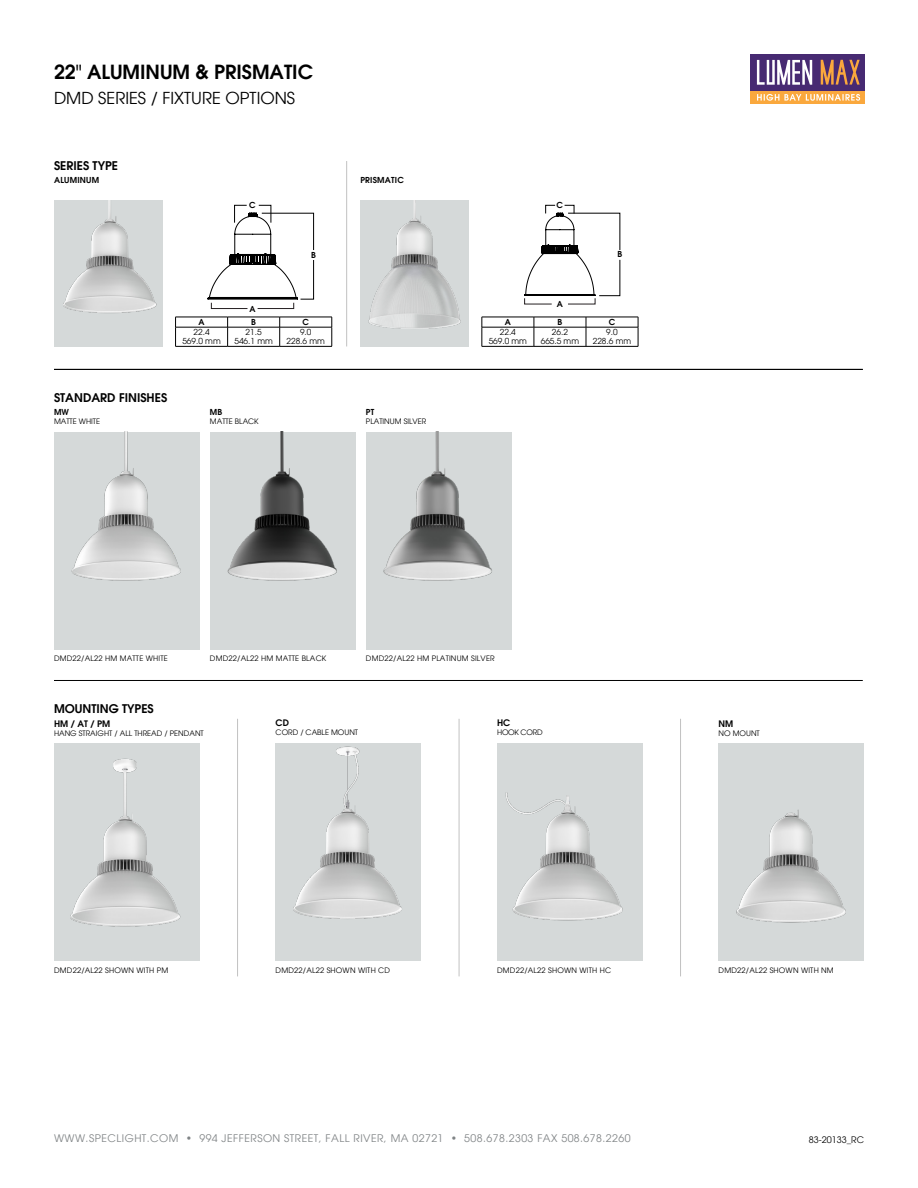
<style>
.page{position:relative;width:918px;height:1188px;background:#fff}
.page>*{position:absolute;margin:0;border:0;box-sizing:border-box;transform-origin:0 0}
.t1{font:600 19.5px "Avant Garde";color:#000}
.t2{font:16.5px "Avant Garde";color:#000}
.t3{font:600 12px "Avant Garde";color:#000}
.t4{font:10.5px "Avant Garde";letter-spacing:.045em;color:#808486}
.t5{font:600 9px "Avant Garde";color:#000}
.t6{font:9px "Avant Garde";color:#000}
.t7{font:8.25px/9px "Avant Garde";color:#000;text-align:center}
.t8{font:600 8.25px "Avant Garde";letter-spacing:.025em;color:#000}
.t9{font:7.5px "Avant Garde";letter-spacing:.025em;color:#000}
.t10{font:7.5px "Avant Garde";color:#000}
.t11{font:7.5px "Avant Garde";letter-spacing:-.03em;color:#000}
.s1{font-weight:400}
</style>
<div class="page">
<div style="left:751px;top:90px;width:114px;height:14px;background:#faa83d"></div>
<svg style="left:757px;top:94px;width:103px;height:7px"></svg>
<div style="left:751px;top:54px;width:114px;height:36px;background:#472a72"></div>
<svg style="left:757px;top:60px;width:55px;height:25px"></svg>
<svg style="left:821px;top:60px;width:39px;height:25px"></svg>
<hr style="left:54px;top:369px;width:809px;height:1px;background:#000">
<div style="left:54px;top:743px;width:146px;height:217px;background:#d5d9d9"></div>
<div style="left:276px;top:743px;width:145px;height:217px;background:#d5d9d9"></div>
<div style="left:497px;top:743px;width:146px;height:217px;background:#d5d9d9"></div>
<div style="left:719px;top:743px;width:145px;height:217px;background:#d5d9d9"></div>
<img style="left:505px;top:792px;width:118px;height:129px">
<img style="left:736px;top:809px;width:110px;height:114px">
<img style="left:293px;top:746px;width:109px;height:173px">
<img style="left:70px;top:758px;width:111px;height:169px">
<div style="left:54px;top:200px;width:108px;height:146px;background:#d5d9d9"></div>
<div style="left:360px;top:200px;width:109px;height:146px;background:#d5d9d9"></div>
<hr style="left:346px;top:161px;width:1px;height:185px;background:#000">
<img style="left:63px;top:200px;width:94px;height:113px">
<img style="left:368px;top:200px;width:93px;height:129px">
<hr style="left:175px;top:317px;width:53px;height:1px;background:#000">
<hr style="left:228px;top:317px;width:52px;height:1px;background:#000">
<hr style="left:280px;top:317px;width:52px;height:1px;background:#000">
<hr style="left:175px;top:327px;width:53px;height:1px;background:#000">
<svg style="left:175px;top:317px;width:1px;height:29px"></svg>
<hr style="left:228px;top:327px;width:52px;height:1px;background:#000">
<svg style="left:227px;top:317px;width:1px;height:29px"></svg>
<hr style="left:280px;top:327px;width:52px;height:1px;background:#000">
<svg style="left:279px;top:317px;width:1px;height:29px"></svg>
<svg style="left:332px;top:317px;width:1px;height:29px"></svg>
<hr style="left:175px;top:346px;width:53px;height:1px;background:#000">
<hr style="left:228px;top:346px;width:52px;height:1px;background:#000">
<hr style="left:280px;top:346px;width:52px;height:1px;background:#000">
<svg style="left:207px;top:205px;width:107px;height:104px"></svg>
<hr style="left:482px;top:317px;width:52px;height:1px;background:#000">
<hr style="left:534px;top:317px;width:52px;height:1px;background:#000">
<hr style="left:586px;top:317px;width:52px;height:1px;background:#000">
<hr style="left:482px;top:327px;width:52px;height:1px;background:#000">
<svg style="left:482px;top:317px;width:1px;height:29px"></svg>
<hr style="left:534px;top:327px;width:52px;height:1px;background:#000">
<svg style="left:534px;top:317px;width:1px;height:29px"></svg>
<hr style="left:586px;top:327px;width:52px;height:1px;background:#000">
<svg style="left:586px;top:317px;width:1px;height:29px"></svg>
<svg style="left:638px;top:317px;width:1px;height:29px"></svg>
<hr style="left:482px;top:346px;width:52px;height:1px;background:#000">
<hr style="left:534px;top:346px;width:52px;height:1px;background:#000">
<hr style="left:586px;top:346px;width:52px;height:1px;background:#000">
<svg style="left:524px;top:205px;width:96px;height:99px"></svg>
<hr style="left:54px;top:680px;width:809px;height:1px;background:#000">
<hr style="left:237px;top:719px;width:1px;height:257px;background:#000">
<hr style="left:459px;top:719px;width:1px;height:257px;background:#000">
<hr style="left:680px;top:719px;width:1px;height:257px;background:#000">
<div style="left:366px;top:432px;width:145px;height:217px;background:#d5d9d9"></div>
<div style="left:210px;top:432px;width:145px;height:217px;background:#d5d9d9"></div>
<div style="left:54px;top:432px;width:145px;height:217px;background:#d5d9d9"></div>
<img style="left:227px;top:432px;width:110px;height:149px">
<img style="left:383px;top:432px;width:109px;height:149px">
<img style="left:71px;top:432px;width:110px;height:149px">
<h1 class="t1" style="left:54px;top:59px;width:260px">22<span class="s1">"</span> ALUMINUM &amp; PRISMATIC</h1>
<h2 class="t2" style="left:54px;top:88px;width:243px">DMD SERIES / FIXTURE OPTIONS</h2>
<h3 class="t3" style="left:54px;top:158px;width:66px">SERIES TYPE</h3>
<p class="t8" style="left:54px;top:175px;width:47px">ALUMINUM</p>
<p class="t8" style="left:360px;top:175px;width:45px">PRISMATIC</p>
<p class="t8" style="left:249px;top:200px;width:8px">C</p>
<p class="t8" style="left:249px;top:303px;width:8px">A</p>
<p class="t8" style="left:311px;top:250px;width:6px">B</p>
<p class="t8" style="left:199px;top:317px;width:8px">A</p>
<p class="t8" style="left:251px;top:317px;width:6px">B</p>
<p class="t8" style="left:303px;top:317px;width:8px">C</p>
<p class="t7" style="left:182px;top:328px;width:40px">22.4<br>569.0 mm</p>
<p class="t7" style="left:234px;top:328px;width:40px">21.5<br>546.1 mm</p>
<p class="t7" style="left:287px;top:328px;width:40px">9.0<br>228.6 mm</p>
<h3 class="t3" style="left:54px;top:389px;width:115px">STANDARD FINISHES</h3>
<p class="t8" style="left:54px;top:406px;width:17px">MW</p>
<p class="t10" style="left:54px;top:416px;width:48px">MATTE WHITE</p>
<p class="t8" style="left:210px;top:406px;width:14px">MB</p>
<p class="t10" style="left:210px;top:416px;width:50px">MATTE BLACK</p>
<p class="t8" style="left:366px;top:406px;width:10px">PT</p>
<p class="t10" style="left:366px;top:416px;width:62px">PLATINUM SILVER</p>
<p class="t8" style="left:556px;top:200px;width:8px">C</p>
<p class="t8" style="left:557px;top:299px;width:8px">A</p>
<p class="t8" style="left:618px;top:249px;width:6px">B</p>
<p class="t8" style="left:505px;top:317px;width:8px">A</p>
<p class="t8" style="left:558px;top:317px;width:6px">B</p>
<p class="t8" style="left:609px;top:317px;width:8px">C</p>
<p class="t7" style="left:489px;top:328px;width:40px">22.4<br>569.0 mm</p>
<p class="t7" style="left:541px;top:328px;width:40px">26.2<br>665.5 mm</p>
<p class="t7" style="left:593px;top:328px;width:40px">9.0<br>228.6 mm</p>
<p class="t9" style="left:54px;top:654px;width:115px">DMD22/AL22 HM MATTE WHITE</p>
<p class="t9" style="left:210px;top:654px;width:118px">DMD22/AL22 HM MATTE BLACK</p>
<p class="t9" style="left:366px;top:654px;width:130px">DMD22/AL22 HM PLATINUM SILVER</p>
<h3 class="t3" style="left:54px;top:700px;width:101px">MOUNTING TYPES</h3>
<p class="t5" style="left:54px;top:717px;width:58px">HM / AT / PM</p>
<p class="t10" style="left:54px;top:729px;width:151px">HANG STRAIGHT / ALL THREAD / PENDANT</p>
<p class="t5" style="left:276px;top:717px;width:15px">CD</p>
<p class="t10" style="left:276px;top:728px;width:84px">CORD / CABLE MOUNT</p>
<p class="t5" style="left:497px;top:717px;width:15px">HC</p>
<p class="t11" style="left:497px;top:728px;width:47px">HOOK CORD</p>
<p class="t5" style="left:719px;top:717px;width:16px">NM</p>
<p class="t9" style="left:719px;top:729px;width:43px">NO MOUNT</p>
<p class="t9" style="left:54px;top:965px;width:116px">DMD22/AL22 SHOWN WITH PM</p>
<p class="t9" style="left:276px;top:965px;width:116px">DMD22/AL22 SHOWN WITH CD</p>
<p class="t9" style="left:497px;top:965px;width:116px">DMD22/AL22 SHOWN WITH HC</p>
<p class="t9" style="left:719px;top:965px;width:117px">DMD22/AL22 SHOWN WITH NM</p>
<h3 class="t4" style="left:54px;top:1132px;width:578px">WWW.SPECLIGHT.COM • 994 JEFFERSON STREET, FALL RIVER, MA 02721 • 508.678.2303 FAX 508.678.2260</h3>
<p class="t6" style="left:809px;top:1134px;width:57px">83-20133_RC</p>
</div>
